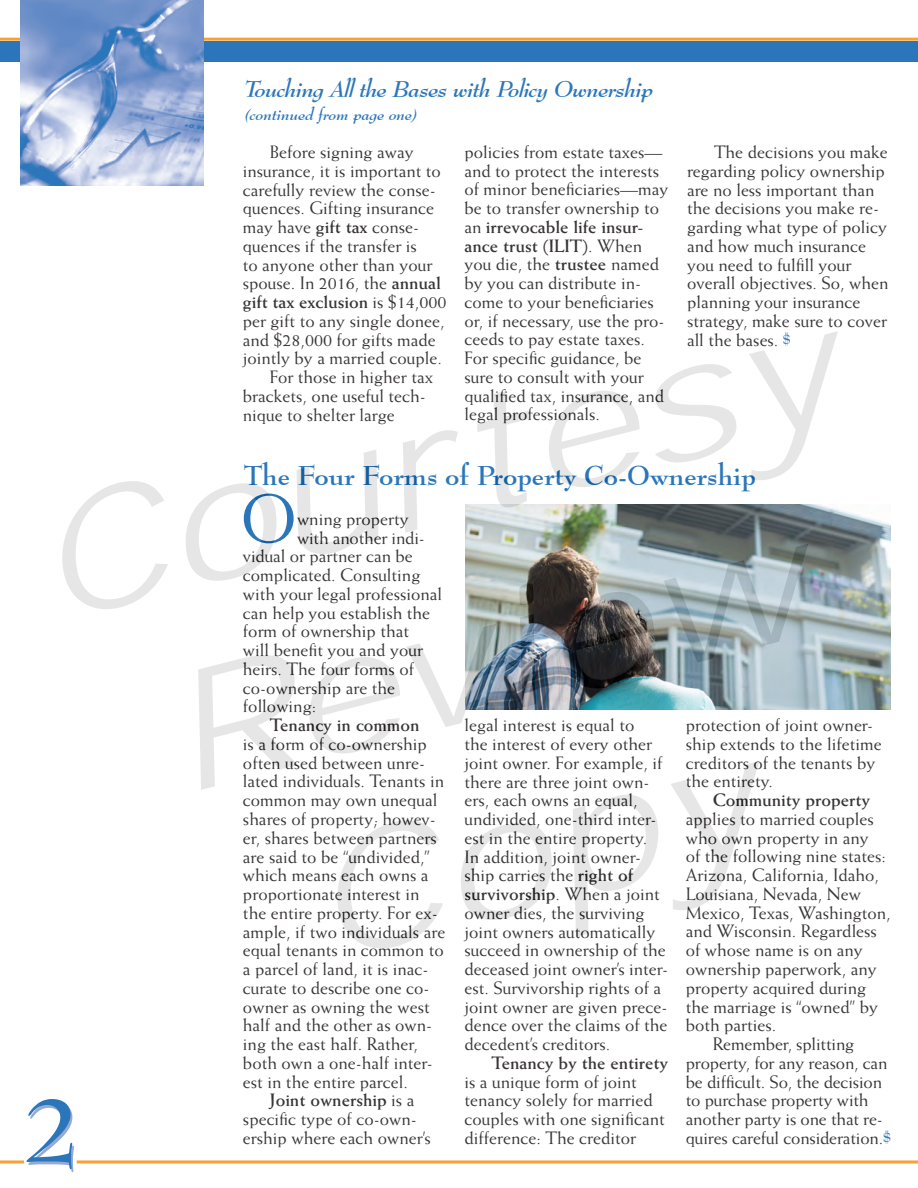
<style>
.page{position:relative;width:918px;height:1188px;background:#fff}
.page>*{position:absolute;margin:0;border:0;box-sizing:border-box;transform-origin:0 0}
.Continued_Headline{font:700 90px "Bernhard Modern BT";color:#1468b3}
.t1{font:69px "Weiss";color:#1468b3}
.Headline{font:700 27px "Bernhard Modern BT";letter-spacing:-.005em;color:#1468b3}
.Continued_Headline-2{font:italic 700 22.5px "Bernhard Modern BT";letter-spacing:-.025em;color:#1468b3}
.Body_Text{font:18px/18.8px "Weiss";color:#231f20}
.continued_from{font:italic 700 15.75px "Bernhard Modern BT";color:#1468b3}
.s1{font-weight:700}
.s2{font-family:"Bernhard Modern BT";font-weight:700;font-size:13.5px;color:#1468b3}
</style>
<div class="page">
<img style="left:0;top:0;width:918px;height:1164px">
<p class="Continued_Headline" style="left:26px;top:1073px;width:54px">2</p>
<p class="Continued_Headline-2" style="left:245px;top:74px;width:411px">Touching All the Bases with Policy Ownership</p>
<p class="continued_from" style="left:245px;top:104px;width:174px">(continued from page one)</p>
<p class="Body_Text" style="left:243px;top:142px;width:205px;text-indent:27px">Before signing away insurance, it is important to carefully review the conse&shy;quences. Gifting insurance may have <span class="s1">gift tax</span> conse&shy;quences if the transfer is<br>to anyone other than your spouse. In 2016, the <span class="s1">annual gift tax exclusion</span> is $14,000 per gift to any single donee, and $28,000 for gifts made jointly by a married couple.</p>
<p class="Body_Text" style="left:243px;top:367px;width:192px;text-indent:27px">For those in higher tax brackets, one useful tech&shy;nique to shelter large</p>
<p class="Body_Text" style="left:464px;top:142px;width:205px">policies from estate taxes— and to protect the interests of minor beneficiaries—may be to transfer ownership to an <span class="s1">irrevocable life insur&shy;ance trust (ILIT)</span>. When you die, the <span class="s1">trustee</span> named by you can distribute in&shy;come to your beneficiaries or, if necessary, use the pro&shy;ceeds to pay estate taxes.<br>For specific guidance, be sure to consult with your qualified tax, insurance, and legal professionals.</p>
<p class="Body_Text" style="left:687px;top:142px;width:203px;text-indent:27px">The decisions you make regarding policy ownership are no less important than the decisions you make re&shy;garding what type of policy and how much insurance you need to fulfill your overall objectives. So, when planning your insurance strategy, make sure to cover all the bases. <span class="s2">$</span></p>
<p class="Headline" style="left:244px;top:458px;width:513px">The Four Forms of Property Co-Ownership</p>
<p class="t1" style="left:240px;top:479px;width:59px">O</p>
<p class="Body_Text" style="left:297px;top:509px;width:113px">wning property</p>
<p class="Body_Text" style="left:297px;top:528px;width:129px">with another indi-</p>
<p class="Body_Text" style="left:243px;top:547px;width:171px">vidual or partner can be</p>
<p class="Body_Text" style="left:243px;top:565px;width:179px">complicated. Consulting</p>
<p class="Body_Text" style="left:243px;top:584px;width:201px">with your legal professional</p>
<p class="Body_Text" style="left:243px;top:603px;width:189px">can help you establish the</p>
<p class="Body_Text" style="left:243px;top:622px;width:168px">form of ownership that</p>
<p class="Body_Text" style="left:243px;top:640px;width:182px">will benefit you and your</p>
<p class="Body_Text" style="left:243px;top:659px;width:173px">heirs. The four forms of</p>
<p class="Body_Text" style="left:243px;top:678px;width:154px">co-ownership are the</p>
<p class="Body_Text" style="left:243px;top:697px;width:75px">following:</p>
<p class="Body_Text" style="left:243px;top:715px;width:204px;text-indent:27px"><span class="s1">Tenancy in common<br></span>is a form of co-ownership often used between unre&shy;lated individuals. Tenants in common may own unequal shares of property; howev&shy;er, shares between partners are said to be “undivided,” which means each owns a proportionate interest in the entire property. For ex&shy;ample, if two individuals are equal tenants in common to a parcel of land, it is inac&shy;curate to describe one co&shy;owner as owning the west half and the other as own&shy;ing the east half. Rather, both own a one-half inter&shy;est in the entire parcel.</p>
<p class="Body_Text" style="left:243px;top:1091px;width:189px;text-indent:27px"><span class="s1">Joint ownership</span> is a specific type of co-own&shy;ership where each owner’s</p>
<p class="Body_Text" style="left:686px;top:715px;width:197px">protection of joint owner&shy;ship extends to the lifetime creditors of the tenants by the entirety.</p>
<p class="Body_Text" style="left:686px;top:790px;width:206px;text-indent:27px"><span class="s1">Community property </span>applies to married couples who own property in any<br>of the following nine states:<br>Arizona, California, Idaho,<br>Louisiana, Nevada, New<br>Mexico, Texas, Washington, and Wisconsin. Regardless of whose name is on any ownership paperwork, any property acquired during the marriage is “owned” by both parties.</p>
<p class="Body_Text" style="left:686px;top:1034px;width:207px;text-indent:27px">Remember, splitting property, for any reason, can be difficult. So, the decision to purchase property with another party is one that re&shy;quires careful consideration.<span class="s2">$</span></p>
<p class="Body_Text" style="left:464px;top:716px;width:205px">legal interest is equal to<br>the interest of every other joint owner. For example, if there are three joint own&shy;ers, each owns an equal, undivided, one-third inter&shy;est in the entire property.<br>In addition, joint owner&shy;ship carries the <span class="s1">right of survivorship</span>. When a joint owner dies, the surviving joint owners automatically succeed in ownership of the deceased joint owner’s inter&shy;est. Survivorship rights of a joint owner are given prece&shy;dence over the claims of the decedent’s creditors.</p>
<p class="Body_Text" style="left:464px;top:1053px;width:205px;text-indent:27px"><span class="s1">Tenancy by the entirety </span>is a unique form of joint tenancy solely for married couples with one significant difference: The creditor</p>
</div>
